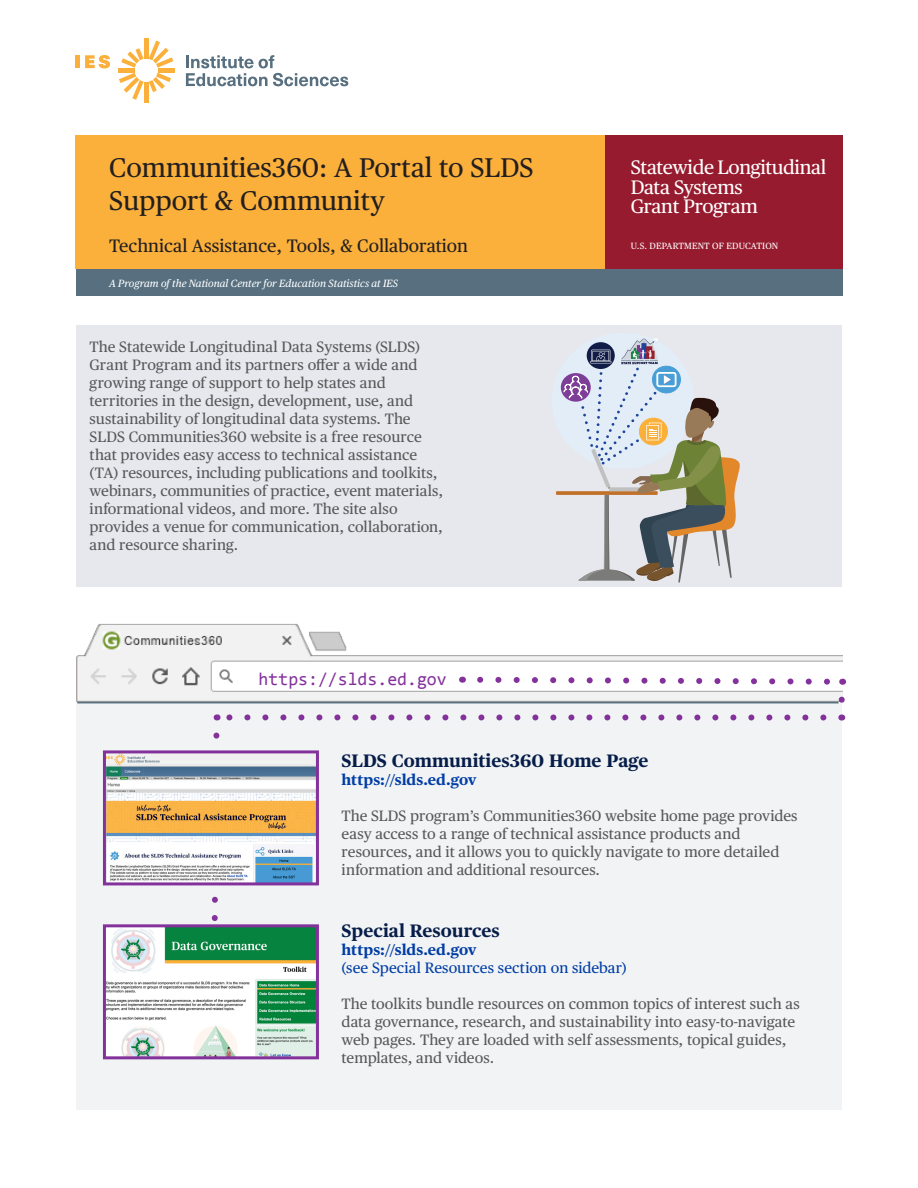
<style>
.page{position:relative;width:918px;height:1188px;background:#fff}
.page>*{position:absolute;margin:0;border:0;box-sizing:border-box;transform-origin:0 0}
.t1{font:27px/33px "Publico Text";color:#231f20}
.t2{font:19.5px/19.5px "Publico Text";letter-spacing:-.015em;color:#fff}
.t3{font:700 18px "Publico Text";color:#071d49}
.t4{font:18px "Publico Text";color:#231f20}
.t5{font:18px "Consolas";color:#84329b}
.t6{font:15px/18px "Publico Text";color:#57585a}
.t7{font:15px/18px "Publico Text";letter-spacing:.005em;color:#003da5}
.t8{font:700 15px "Publico Text";color:#003da5}
.t9{font:italic 10.5px "Publico Text";color:#fff}
.t10{font:9px "Publico Text";letter-spacing:.015em;color:#fff}
.s1{font-weight:700}
</style>
<div class="page">
<img style="left:77px;top:624px;width:765px;height:77px">
<div style="left:76px;top:136px;width:543px;height:133px;background:#fbb03b"></div>
<div style="left:605px;top:136px;width:237px;height:133px;background:#971b2f"></div>
<div style="left:76px;top:269px;width:766px;height:27px;background:#576f7f"></div>
<div style="left:76px;top:325px;width:766px;height:261px;background:#e6e8ed"></div>
<div style="left:77px;top:703px;width:765px;height:407px;background:#f1f3f4"></div>
<hr style="left:77px;top:702px;width:762px;height:1px;background:#576f7f">
<svg style="left:839px;top:700px;width:6px;height:3px"></svg>
<svg style="left:226px;top:714px;width:597px;height:7px"></svg>
<svg style="left:474px;top:674px;width:369px;height:14px"></svg>
<svg style="left:208px;top:732px;width:14px;height:189px"></svg>
<svg style="left:85px;top:55px;width:25px;height:13px"></svg>
<hr style="left:144px;top:38px;width:4px;height:21px;background:#fbb03b">
<hr style="left:118px;top:68px;width:17px;height:4px;background:#fbb03b">
<hr style="left:144px;top:82px;width:4px;height:20px;background:#fbb03b">
<hr style="left:158px;top:68px;width:17px;height:4px;background:#fbb03b">
<svg style="left:119px;top:41px;width:54px;height:59px"></svg>
<hr style="left:76px;top:55px;width:4px;height:13px;background:#fbb03b">
<svg style="left:186px;top:55px;width:162px;height:31px"></svg>
<svg style="left:552px;top:333px;width:188px;height:249px"></svg>
<img style="left:622px;top:339px;width:36px;height:25px">
<img style="left:107px;top:754px;width:208px;height:127px">
<div style="left:103px;top:750px;width:216px;height:135px;border:3px solid #84329b"></div>
<img style="left:107px;top:928px;width:208px;height:127px">
<div style="left:103px;top:924px;width:216px;height:135px;border:3px solid #84329b"></div>
<h1 class="t1" style="left:109px;top:150px;width:426px">Communities360: A Portal to SLDS<br>Support &amp; Community</h1>
<h1 class="t4" style="left:109px;top:232px;width:361px">Technical Assistance, Tools, &amp; Collaboration</h1>
<p class="t9" style="left:109px;top:275px;width:291px">A Program of the National Center for Education Statistics at IES</p>
<p class="t6" style="left:90px;top:337px;width:355px">The Statewide Longitudinal Data Systems (SLDS)<br>Grant Program and its partners offer a wide and growing range of support to help states and territories in the design, development, use, and sustainability of longitudinal data systems. The SLDS Communities360 website is a free resource that provides easy access to technical assistance (TA) resources, including publications and toolkits, webinars, communities of practice, event materials, informational videos, and more. The site also provides a venue for communication, collaboration, and resource sharing.</p>
<p class="t5" style="left:259px;top:667px;width:190px">https://slds.ed.gov</p>
<p class="t2" style="left:631px;top:157px;width:197px">Statewide Longitudinal<br>Data Systems<br>Grant Program</p>
<p class="t10" style="left:631px;top:239px;width:149px">U.S. DEPARTMENT OF EDUCATION</p>
<h2 class="t3" style="left:342px;top:747px;width:308px">SLDS Communities360 Home Page</h2>
<p class="t8" style="left:342px;top:769px;width:137px">https://slds.ed.gov</p>
<p class="t6" style="left:342px;top:806px;width:458px">The SLDS program’s Communities360 website home page provides easy access to a range of technical assistance products and resources, and it allows you to quickly navigate to more detailed information and additional resources.</p>
<h2 class="t3" style="left:342px;top:917px;width:160px">Special Resources</h2>
<p class="t7" style="left:342px;top:940px;width:287px"><span class="s1">https://slds.ed.gov<br></span>(see Special Resources section on sidebar)</p>
<p class="t6" style="left:342px;top:994px;width:460px">The toolkits bundle resources on common topics of interest such as data governance, research, and sustainability into easy-to-navigate web pages. They are loaded with self assessments, topical guides, templates, and videos.</p>
</div>
